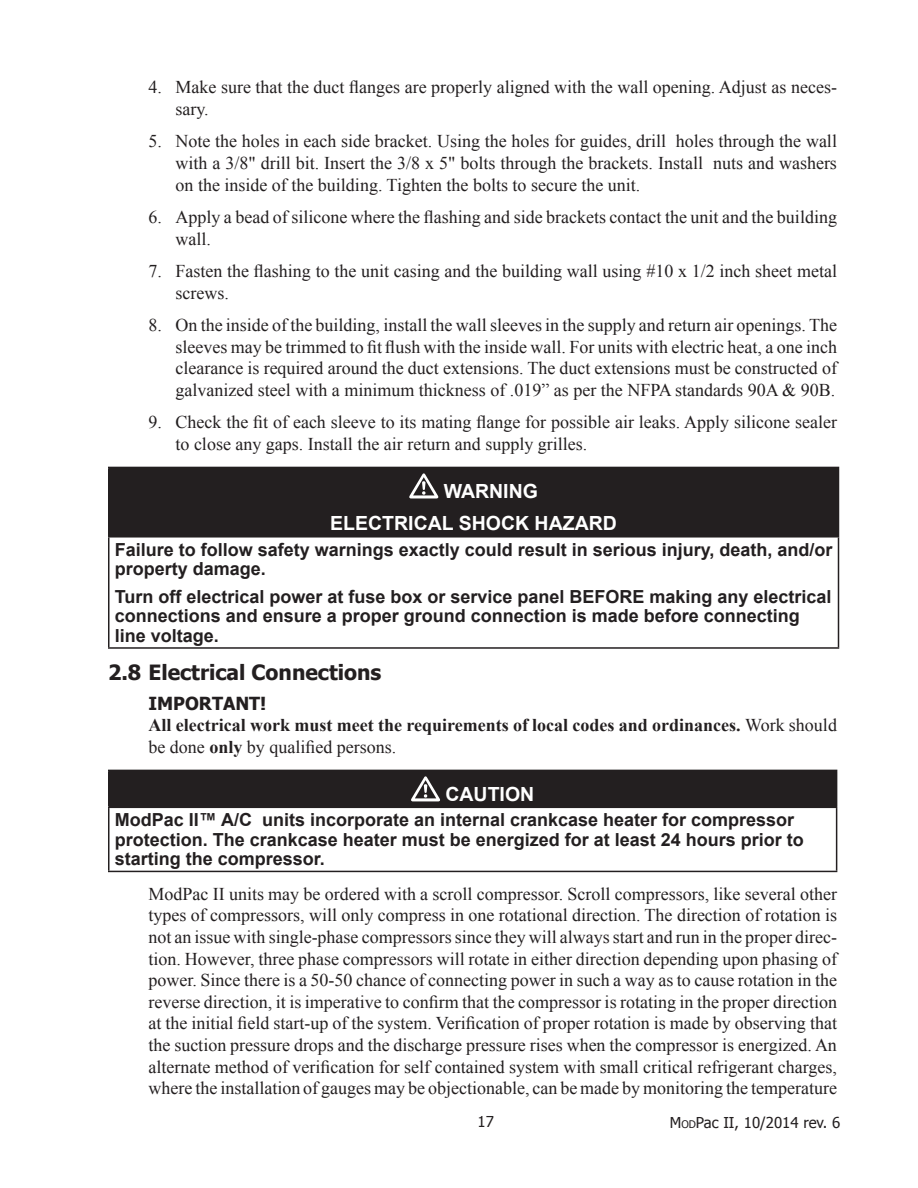
<style>
.page{position:relative;width:918px;height:1188px;background:#fff}
.page>*{position:absolute;margin:0;border:0;box-sizing:border-box;transform-origin:0 0}
.Subhead_2{font:700 21px "Tahoma";color:#231f20}
.Warning{font:700 19.5px "Arial";color:#fff}
.Manual_Text_Tabs{font:18px/21.6px "Times New Roman";color:#231f20}
.Manual_Text{font:18px/21.6px "Times New Roman";color:#231f20;text-align:justify}
.Warningtext{font:700 18px/19.5px "Arial";color:#231f20}
.Manual_Text-2{font:700 18px/21.6px "Times New Roman";color:#231f20}
.Manual_Heading{font:700 18px "Tahoma";color:#231f20}
.t1{font:15px "Tahoma";color:#231f20}
.s1{font-weight:400}
.s2{font-size:10.5px}
</style>
<div class="page">
<div style="left:109px;top:467px;width:729px;height:70px;background:#231f20"></div>
<hr style="left:108px;top:467px;width:731px;height:1px;background:#231f20">
<hr style="left:108px;top:468px;width:2px;height:68px;background:#231f20">
<hr style="left:838px;top:468px;width:1px;height:68px;background:#231f20">
<hr style="left:108px;top:536px;width:731px;height:2px;background:#231f20">
<hr style="left:108px;top:538px;width:2px;height:109px;background:#231f20">
<hr style="left:838px;top:538px;width:1px;height:109px;background:#231f20">
<hr style="left:108px;top:647px;width:731px;height:2px;background:#231f20">
<svg style="left:409px;top:473px;width:29px;height:25px"></svg>
<div style="left:109px;top:770px;width:728px;height:37px;background:#231f20"></div>
<hr style="left:108px;top:770px;width:729px;height:1px;background:#231f20">
<hr style="left:108px;top:771px;width:2px;height:36px;background:#231f20">
<hr style="left:108px;top:807px;width:729px;height:1px;background:#231f20">
<hr style="left:108px;top:808px;width:2px;height:63px;background:#231f20">
<hr style="left:836px;top:808px;width:1px;height:63px;background:#231f20">
<hr style="left:108px;top:871px;width:729px;height:1px;background:#231f20">
<svg style="left:411px;top:776px;width:29px;height:25px"></svg>
<p class="Manual_Text_Tabs" style="left:176px;top:76px;width:663px;text-indent:-27px">4. Make sure that the duct flanges are properly aligned with the wall opening. Adjust as neces&shy;sary.</p>
<p class="Manual_Text_Tabs" style="left:176px;top:130px;width:663px;text-align:justify;text-indent:-27px">5. Note the holes in each side bracket. Using the holes for guides, drill holes through the wall with a 3/8" drill bit. Insert the 3/8 x 5" bolts through the brackets. Install nuts and washers on the inside of the building. Tighten the bolts to secure the unit.</p>
<p class="Manual_Text_Tabs" style="left:176px;top:206px;width:663px;text-indent:-27px">6. Apply a bead of silicone where the flashing and side brackets contact the unit and the building wall.</p>
<p class="Manual_Text_Tabs" style="left:176px;top:260px;width:663px;text-indent:-27px">7. Fasten the flashing to the unit casing and the building wall using #10 x 1/2 inch sheet metal screws.</p>
<p class="Manual_Text_Tabs" style="left:176px;top:314px;width:663px;text-align:justify;text-indent:-27px">8. On the inside of the building, install the wall sleeves in the supply and return air openings. The sleeves may be trimmed to fit flush with the inside wall. For units with electric heat, a one inch clearance is required around the duct extensions. The duct extensions must be constructed of galvanized steel with a minimum thickness of .019” as per the NFPA standards 90A &amp; 90B.</p>
<p class="Manual_Text_Tabs" style="left:176px;top:411px;width:663px;text-indent:-27px">9. Check the fit of each sleeve to its mating flange for possible air leaks. Apply silicone sealer to close any gaps. Install the air return and supply grilles.</p>
<p class="Warning" style="left:444px;top:479px;width:96px">WARNING</p>
<p class="Warning" style="left:330px;top:510px;width:288px">ELECTRICAL SHOCK HAZARD</p>
<p class="Warningtext" style="left:115px;top:540px;width:719px">Failure to follow safety warnings exactly could result in serious injury, death, and/or property damage.</p>
<p class="Warningtext" style="left:115px;top:588px;width:718px">Turn off electrical power at fuse box or service panel BEFORE making any electrical connections and ensure a proper ground connection is made before connecting line voltage.</p>
<p class="Subhead_2" style="left:108px;top:658px;width:275px">2.8 Electrical Connections</p>
<p class="Manual_Heading" style="left:148px;top:690px;width:119px">IMPORTANT!</p>
<p class="Manual_Text-2" style="left:148px;top:714px;width:690px">All electrical work must meet the requirements of local codes and ordinances. <span class="s1">Work should be done</span> only <span class="s1">by qualified persons.</span></p>
<p class="Warning" style="left:445px;top:782px;width:90px">CAUTION</p>
<p class="Warningtext" style="left:115px;top:811px;width:691px">ModPac II™ A/C units incorporate an internal crankcase heater for compressor protection. The crankcase heater must be energized for at least 24 hours prior to starting the compressor.</p>
<p class="Manual_Text" style="left:148px;top:883px;width:690px">ModPac II units may be ordered with a scroll compressor. Scroll compressors, like several other types of compressors, will only compress in one rotational direction. The direction of rotation is not an issue with single-phase compressors since they will always start and run in the proper direc&shy;tion. However, three phase compressors will rotate in either direction depending upon phasing of power. Since there is a 50-50 chance of connecting power in such a way as to cause rotation in the reverse direction, it is imperative to confirm that the compressor is rotating in the proper direction at the initial field start-up of the system. Verification of proper rotation is made by observing that the suction pressure drops and the discharge pressure rises when the compressor is energized. An alternate method of verification for self contained system with small critical refrigerant charges, where the installation of gauges may be objectionable, can be made by monitoring the temperature</p>
<p class="t1" style="left:478px;top:1112px;width:18px">17</p>
<p class="t1" style="left:670px;top:1112px;width:172px">M<span class="s2">od</span>Pac II, 10/2014 rev. 6</p>
</div>
